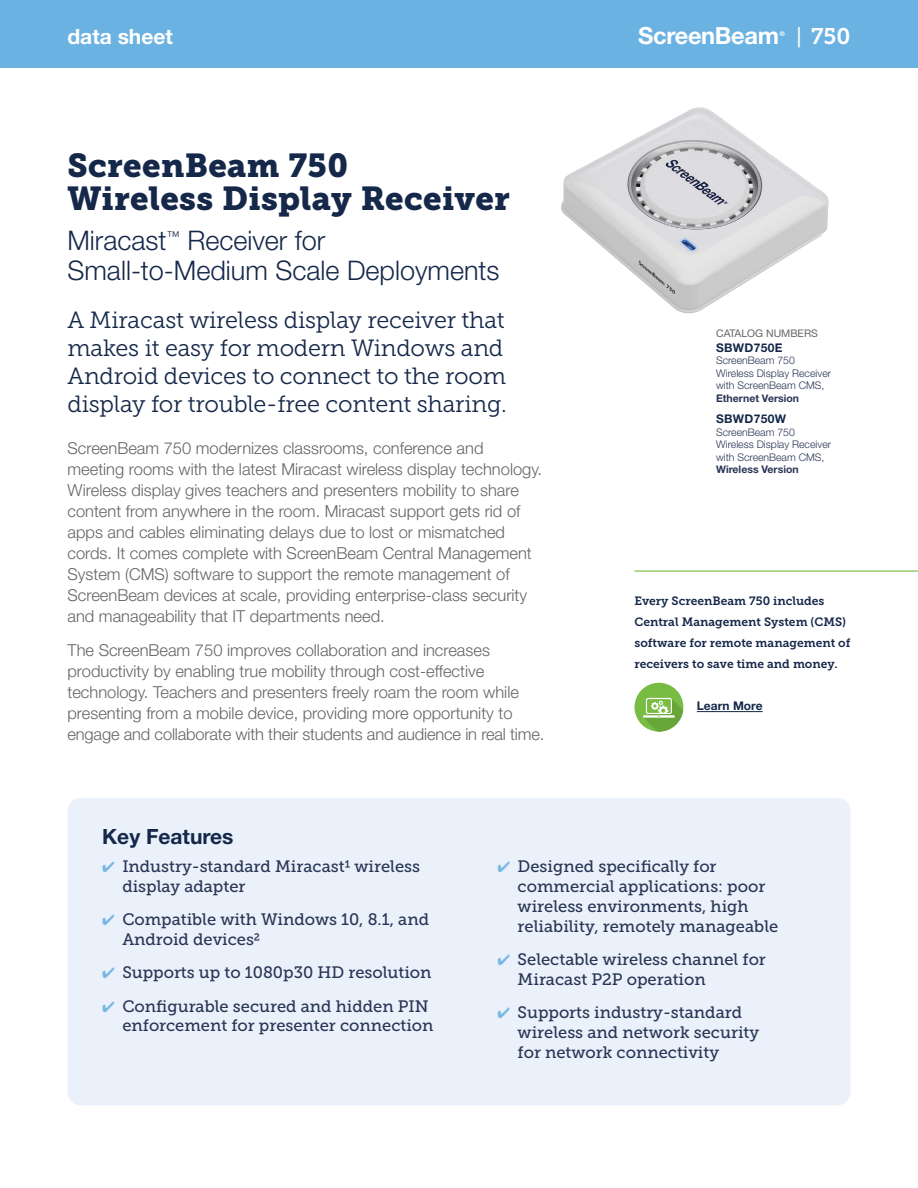
<style>
.page{position:relative;width:918px;height:1188px;background:#fff}
.page>*{position:absolute;margin:0;border:0;box-sizing:border-box;transform-origin:0 0}
.t1{font:33px/33px "Museo Slab 900";letter-spacing:.01em;color:#15284a}
.t2{font:300 27px/30px "Helvetica Neue LT Std";color:#15284a}
.t3{font:700 23.7px "Helvetica Neue LT Std";letter-spacing:-.015em;color:#fff}
.t4{font:23.4px/28px "Museo Slab 300";letter-spacing:-.01em;color:#15284a}
.t5{font:22.5px "Museo Slab 700";color:#fff}
.t6{font:700 21px "Helvetica Neue LT Std";color:#15284a}
.t7{font:700 21px "Helvetica Neue LT Std";color:#fff}
.t8{font:300 16.5px/21px "Helvetica Neue LT Std";color:#65656a}
.t9{font:16.5px/19.8px "Museo Slab 500";color:#293555}
.t10{font:12px/21px "Museo Slab 700";color:#15284a}
.t11{font:700 12px "Helvetica Neue LT Std";letter-spacing:.025em;color:#15284a}
.t12{font:700 12px "Helvetica Neue LT Std";color:#15284a}
.t13{font:300 10.5px/12.6px "Helvetica Neue LT Std";color:#293555}
.t14{font:700 10.5px "Helvetica Neue LT Std";color:#293555}
.t15{font:10.5px "Helvetica Neue LT Std";color:#65656a}
.t16{font:700 6.3px "Helvetica Neue LT Std";color:#fff}
.s1{font-family:"Helvetica Neue LT Std";font-size:20.25px}
.s2{color:#79b8e4}
</style>
<div class="page">
<div style="left:0;top:0;width:918px;height:68px;background:#6ab2e2"></div>
<hr style="left:634px;top:571px;width:284px;height:1px;background:#79bc43">
<hr style="left:697px;top:711px;width:66px;height:1px;background:#15284a">
<div style="left:635px;top:683px;width:48px;height:49px;background:#79bc43;border-radius:50%"></div>
<svg style="left:643px;top:698px;width:40px;height:34px"></svg>
<div style="left:68px;top:798px;width:782px;height:308px;background:#eaf1fa;border-radius:14px"></div>
<img style="left:561px;top:107px;width:268px;height:207px">
<p class="t7" style="left:68px;top:23px;width:107px">data sheet</p>
<h3 class="t3" style="left:638px;top:21px;width:142px">ScreenBeam</h3>
<p class="t16" style="left:780px;top:30px;width:7px">®</p>
<h3 class="t5" style="left:796px;top:23px;width:56px"><span class="s1">|</span> 750</h3>
<h1 class="t1" style="left:68px;top:149px;width:444px">ScreenBeam 750<br>Wireless Display Receiver</h1>
<h2 class="t2" style="left:67px;top:225px;width:434px">Miracast<sup>™</sup> Receiver for<br>Small-to-Medium Scale Deployments</h2>
<h3 class="t4" style="left:68px;top:306px;width:441px">A Miracast wireless display receiver that makes it easy for modern Windows and Android devices to connect to the room display for trouble-free content sharing.</h3>
<p class="t8" style="left:68px;top:437px;width:476px">ScreenBeam 750 modernizes classrooms, conference and meeting rooms with the latest Miracast wireless display technology.<br>Wireless display gives teachers and presenters mobility to share content from anywhere in the room. Miracast support gets rid of apps and cables eliminating delays due to lost or mismatched cords. It comes complete with ScreenBeam Central Management System (CMS) software to support the remote management of ScreenBeam devices at scale, providing enterprise-class security and manageability that IT departments need.</p>
<p class="t8" style="left:68px;top:639px;width:478px">The ScreenBeam 750 improves collaboration and increases productivity by enabling true mobility through cost-effective technology. Teachers and presenters freely roam the room while presenting from a mobile device, providing more opportunity to engage and collaborate with their students and audience in real time.</p>
<p class="t15" style="left:716px;top:327px;width:103px">CATALOG NUMBERS</p>
<p class="t11" style="left:716px;top:340px;width:68px">SBWD750E</p>
<p class="t13" style="left:716px;top:354px;width:116px">ScreenBeam 750<br>Wireless Display Receiver with ScreenBeam CMS,</p>
<p class="t14" style="left:716px;top:392px;width:85px">Ethernet Version</p>
<p class="t11" style="left:716px;top:411px;width:71px">SBWD750W</p>
<p class="t13" style="left:716px;top:425px;width:116px">ScreenBeam 750<br>Wireless Display Receiver with ScreenBeam CMS,</p>
<p class="t14" style="left:716px;top:463px;width:84px">Wireless Version</p>
<p class="t10" style="left:634px;top:591px;width:217px">Every ScreenBeam 750 includes<br>Central Management System (CMS) software for remote management of receivers to save time and money.</p>
<p class="t12" style="left:697px;top:699px;width:67px">Learn More</p>
<p class="t6" style="left:102px;top:824px;width:133px">Key Features</p>
<p class="t9" style="left:122px;top:857px;width:299px;text-indent:-20px"><span class="s2">✔</span> Industry-standard Miracast1 wireless display adapter</p>
<p class="t9" style="left:122px;top:910px;width:308px;text-indent:-20px"><span class="s2">✔</span> Compatible with Windows 10, 8.1, and<br>Android devices2</p>
<p class="t9" style="left:102px;top:963px;width:331px"><span class="s2">✔</span> Supports up to 1080p30 HD resolution</p>
<p class="t9" style="left:102px;top:996px;width:333px;text-align:right"><span class="s2">✔</span> Configurable secured and hidden PIN enforcement for presenter connection</p>
<p class="t9" style="left:518px;top:857px;width:262px;text-indent:-20px"><span class="s2">✔</span> Designed specifically for commercial applications: poor wireless environments, high reliability, remotely manageable</p>
<p class="t9" style="left:518px;top:949px;width:250px;text-indent:-20px"><span class="s2">✔</span> Selectable wireless channel for<br>Miracast P2P operation</p>
<p class="t9" style="left:518px;top:1002px;width:243px;text-indent:-20px"><span class="s2">✔</span> Supports industry-standard wireless and network security for network connectivity</p>
</div>
